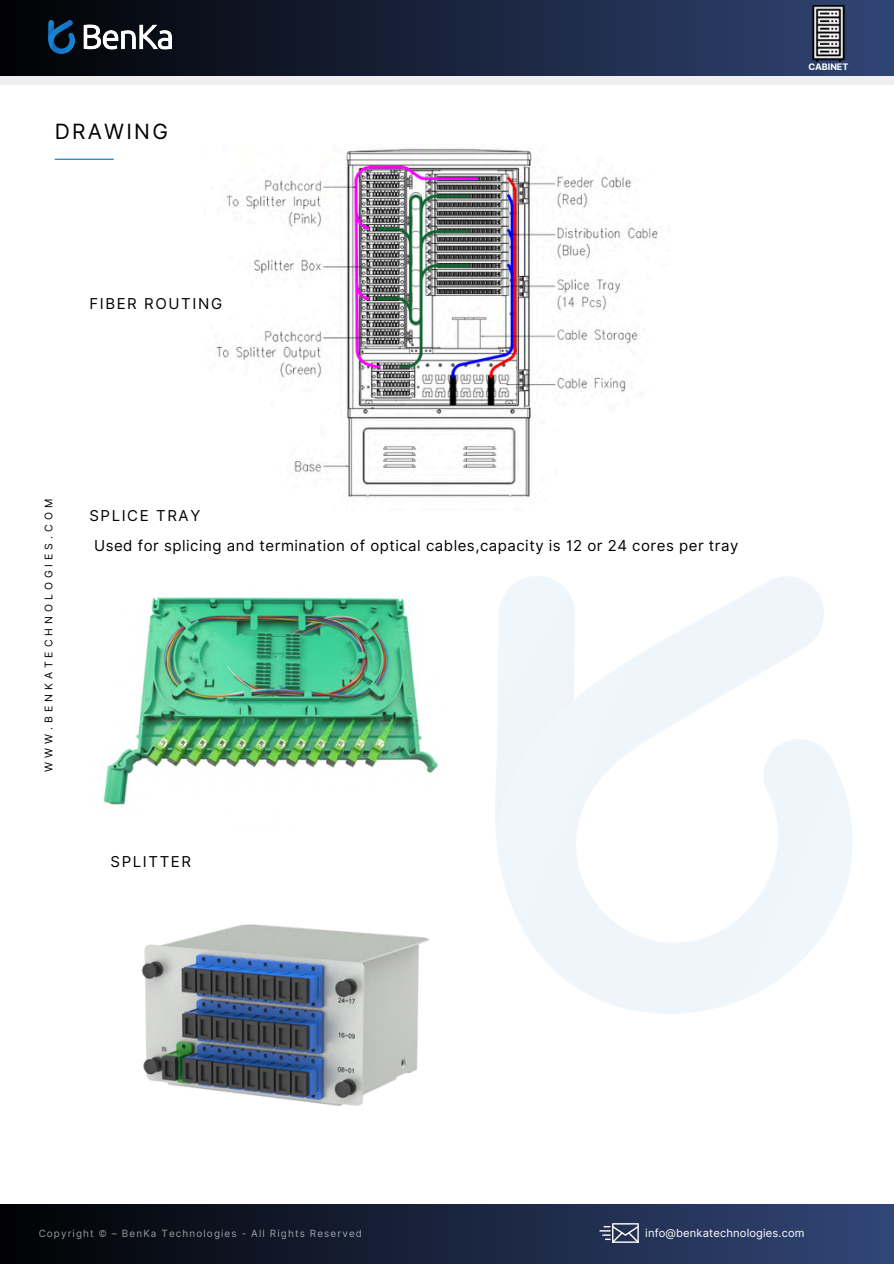
<style>
.page{position:relative;width:894px;height:1264px;background:#fff}
.page>*{position:absolute;margin:0;border:0;box-sizing:border-box;transform-origin:0 0}
.t1{font:21px "Inter";letter-spacing:.105em;color:#000}
.t2{font:15px "Inter";letter-spacing:.035em;color:#000}
.t3{font:15px "Inter";letter-spacing:.105em;color:#000}
.t4{font:11.1px "Inter";letter-spacing:.01em;color:#fff}
.t5{font:10.5px "Inter";letter-spacing:.38em;color:#000}
.t6{font:9.9px "Inter";letter-spacing:.11em;color:#fff}
.t7{font:700 9px "Inter";letter-spacing:-.005em;color:#fff}
</style>
<div class="page">
<div style="left:0;top:1204px;width:893px;height:59px;background:linear-gradient(to right,#010102,#324778)"></div>
<svg style="left:599px;top:1223px;width:39px;height:19px"></svg>
<div style="left:0;top:62px;width:893px;height:22px;background:#f0f0f2"></div>
<div style="left:0;top:0;width:893px;height:75px;background:linear-gradient(to right,#010203,#304474)"></div>
<img style="left:49px;top:21px;width:122px;height:32px">
<img style="left:800px;top:5px;width:56px;height:57px">
<hr style="left:55px;top:159px;width:59px;height:1px;background:#0171e2">
<img style="left:103px;top:597px;width:335px;height:208px">
<img style="left:141px;top:924px;width:288px;height:182px">
<img style="left:216px;top:148px;width:442px;height:349px">
<h6 class="t1" style="left:55px;top:119px;width:115px">DRAWING</h6>
<p class="t3" style="left:89px;top:294px;width:134px">FIBER ROUTING</p>
<p class="t7" style="left:808px;top:61px;width:41px">CABINET</p>
<p class="t5" style="left:42px;top:771px;width:274px;rotate:-90deg">WWW.BENKATECHNOLOGIES.COM</p>
<h4 class="t3" style="left:89px;top:506px;width:112px">SPLICE TRAY</h4>
<h1 class="t2" style="left:94px;top:537px;width:645px">Used for splicing and termination of optical cables,capacity is 12 or 24 cores per tray</h1>
<p class="t3" style="left:110px;top:853px;width:82px">SPLITTER</p>
<p class="t6" style="left:39px;top:1227px;width:325px">Copyright © – BenKa Technologies - All Rights Reserved</p>
<h2 class="t4" style="left:645px;top:1225px;width:161px">info@benkatechnologies.com</h2>
</div>
